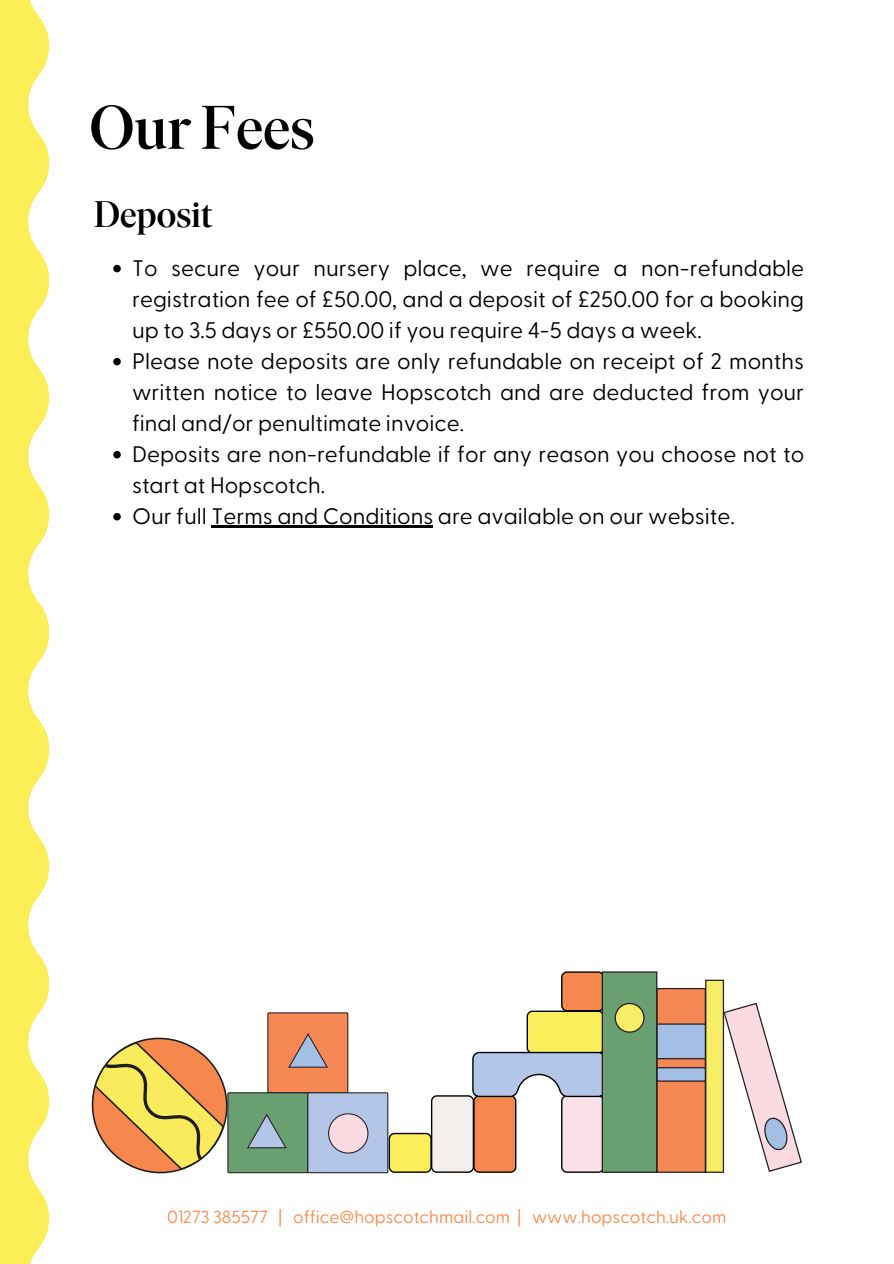
<style>
.page{position:relative;width:894px;height:1264px;background:#fff}
.page>*{position:absolute;margin:0;border:0;box-sizing:border-box;transform-origin:0 0}
.t1{font:500 61.35px "Ivar Display";color:#000}
.t2{font:500 37.5px "Ivar Display";color:#000}
.t3{font:22.5px/31px "Greycliff CF";color:#000;text-align:justify}
.t4{font:17.55px "Greycliff CF";color:#fd884a}
</style>
<div class="page">
<svg style="left:0;top:0;width:49px;height:1263px;fill:#fbee57"></svg>
<div style="left:602px;top:972px;width:54px;height:200px;background:#699f71"></div>
<div style="left:601px;top:971px;width:56px;height:201px;border:1px solid #231f20"></div>
<div style="left:705px;top:980px;width:18px;height:192px;background:#f6ee66"></div>
<div style="left:705px;top:979px;width:18px;height:193px;border:1px solid #231f20"></div>
<svg style="left:614px;top:1002px;width:31px;height:31px"></svg>
<div style="left:657px;top:988px;width:48px;height:184px;background:#f58855"></div>
<div style="left:656px;top:987px;width:49px;height:185px;border:1px solid #231f20"></div>
<div style="left:657px;top:1024px;width:48px;height:34px;background:#a4bfe4"></div>
<div style="left:656px;top:1023px;width:49px;height:36px;border:1px solid #231f20"></div>
<div style="left:657px;top:1067px;width:48px;height:14px;background:#a4bfe4"></div>
<div style="left:656px;top:1067px;width:49px;height:14px;border:1px solid #231f20"></div>
<svg style="left:722px;top:1001px;width:79px;height:171px"></svg>
<svg style="left:91px;top:971px;width:514px;height:202px"></svg>
<svg style="left:113px;top:265px;width:8px;height:7px"></svg>
<svg style="left:113px;top:358px;width:8px;height:7px"></svg>
<svg style="left:113px;top:451px;width:8px;height:7px"></svg>
<svg style="left:113px;top:513px;width:8px;height:7px"></svg>
<hr style="left:211px;top:526px;width:222px;height:2px;background:#000">
<p class="t1" style="left:89px;top:103px;width:226px">Our Fees</p>
<h2 class="t2" style="left:94px;top:199px;width:120px">Deposit</h2>
<p class="t3" style="left:132px;top:251px;width:673px">To secure your nursery place, we require a non-refundable registration fee of £50.00, and a deposit of £250.00 for a booking up to 3.5 days or £550.00 if you require 4-5 days a week.</p>
<p class="t3" style="left:132px;top:344px;width:673px">Please note deposits are only refundable on receipt of 2 months written notice to leave Hopscotch and are deducted from your final and/or penultimate invoice.</p>
<p class="t3" style="left:132px;top:437px;width:673px">Deposits are non-refundable if for any reason you choose not to start at Hopscotch.</p>
<p class="t3" style="left:132px;top:499px;width:604px">Our full Terms and Conditions are available on our website.</p>
<h1 class="t4" style="left:167px;top:1205px;width:560px">01273 385577 | office@hopscotchmail.com | www.hopscotch.uk.com</h1>
</div>
